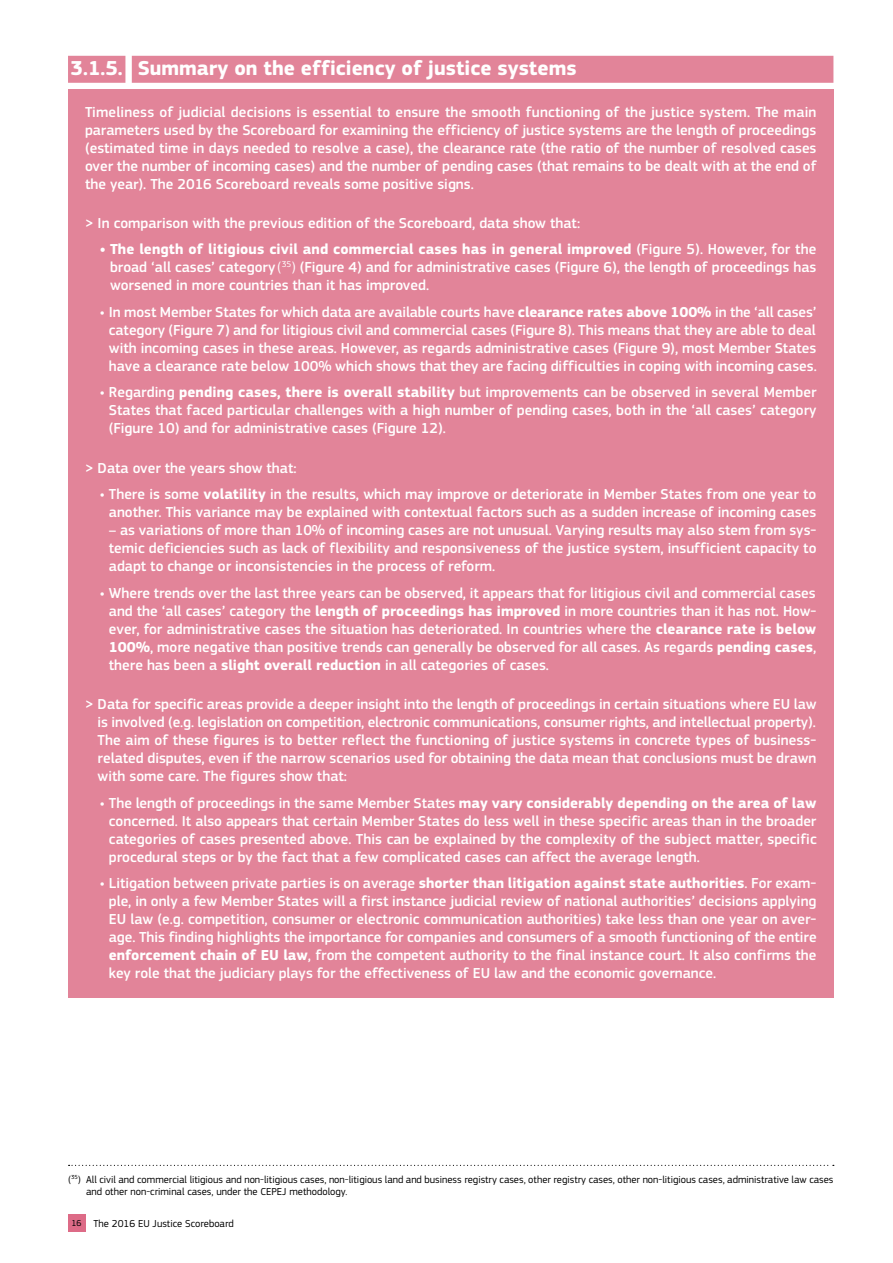
<style>
.page{position:relative;width:893px;height:1263px;background:#fff}
.page>*{position:absolute;margin:0;border:0;box-sizing:border-box;transform-origin:0 0}
.t1{font:700 21px "EC Square Sans Pro";color:#fff}
.t2{font:500 15px/18px "EC Square Sans Pro";color:#fff;text-align:justify}
.t3{font:10.5px/12px "EC Square Sans Pro";color:#000}
.s1{font-weight:700}
.s2{font-weight:400}
.s3{font-size:9px}
</style>
<div class="page">
<div style="left:68px;top:1214px;width:17px;height:17px;background:#dd6b87"></div>
<div style="left:68px;top:89px;width:765px;height:908px;background:#e28499"></div>
<svg style="left:69px;top:1165px;width:765px;height:1px"></svg>
<div style="left:68px;top:56px;width:57px;height:27px;background:#e28499"></div>
<div style="left:132px;top:56px;width:701px;height:27px;background:#e28499"></div>
<h1 class="t1" style="left:71px;top:56px;width:507px">3.1.5. Summary on the efficiency of justice systems</h1>
<p class="t2" style="left:85px;top:103px;width:733px">Timeliness of judicial decisions is essential to ensure the smooth functioning of the justice system. The main parameters used by the Scoreboard for examining the efficiency of justice systems are the length of proceedings (estimated time in days needed to resolve a case), the clearance rate (the ratio of the number of resolved cases over the number of incoming cases) and the number of pending cases (that remains to be dealt with at the end of the year). The 2016 Scoreboard reveals some positive signs.</p>
<p class="t2" style="left:85px;top:214px;width:497px">&gt; In comparison with the previous edition of the Scoreboard, data show that:</p>
<p class="t2" style="left:110px;top:241px;width:708px;text-indent:-10px"><span class="s1">• The length of litigious civil and commercial cases has in general improved</span> (Figure 5). However, for the broad ‘all cases’ category <span class="s2">(</span><sup>35</sup><span class="s2">)</span> (Figure 4) and for administrative cases (Figure 6), the length of proceedings has worsened in more countries than it has improved.</p>
<p class="t2" style="left:100px;top:303px;width:718px;text-align:center">• In most Member States for which data are available courts have <span class="s1">clearance rates above 100%</span> in the ‘all cases’ category (Figure 7) and for litigious civil and commercial cases (Figure 8). This means that they are able to deal with incoming cases in these areas. However, as regards administrative cases (Figure 9), most Member States have a clearance rate below 100% which shows that they are facing difficulties in coping with incoming cases.</p>
<p class="t2" style="left:109px;top:384px;width:709px;text-indent:-9px">• Regarding <span class="s1">pending cases, there is overall stability</span> but improvements can be observed in several Member States that faced particular challenges with a high number of pending cases, both in the ‘all cases’ category (Figure 10) and for administrative cases (Figure 12).</p>
<p class="t2" style="left:85px;top:459px;width:213px">&gt; Data over the years show that:</p>
<p class="t2" style="left:100px;top:486px;width:718px;text-align:center">• There is some <span class="s1">volatility</span> in the results, which may improve or deteriorate in Member States from one year to another. This variance may be explained with contextual factors such as a sudden increase of incoming cases</p>
<p class="t2" style="left:109px;top:522px;width:709px">– as variations of more than 10% of incoming cases are not unusual. Varying results may also stem from sys&shy;temic deficiencies such as lack of flexibility and responsiveness of the justice system, insufficient capacity to adapt to change or inconsistencies in the process of reform.</p>
<p class="t2" style="left:109px;top:584px;width:709px;text-indent:-9px">• Where trends over the last three years can be observed, it appears that for litigious civil and commercial cases and the ‘all cases’ category the <span class="s1">length of proceedings has improved</span> in more countries than it has not. How&shy;ever, for administrative cases the situation has deteriorated. In countries where the <span class="s1">clearance rate is below 100%</span>, more negative than positive trends can generally be observed for all cases. As regards <span class="s1">pending cases</span>, there has been a <span class="s1">slight overall reduction</span> in all categories of cases.</p>
<p class="t2" style="left:98px;top:695px;width:720px;text-indent:-13px">&gt; Data for specific areas provide a deeper insight into the length of proceedings in certain situations where EU law is involved (e.g. legislation on competition, electronic communications, consumer rights, and intellectual property).<br>The aim of these figures is to better reflect the functioning of justice systems in concrete types of business&shy;related disputes, even if the narrow scenarios used for obtaining the data mean that conclusions must be drawn with some care. The figures show that:</p>
<p class="t2" style="left:109px;top:794px;width:709px;text-indent:-9px">• The length of proceedings in the same Member States <span class="s1">may vary considerably depending on the area of law </span>concerned. It also appears that certain Member States do less well in these specific areas than in the broader categories of cases presented above. This can be explained by the complexity of the subject matter, specific procedural steps or by the fact that a few complicated cases can affect the average length.</p>
<p class="t2" style="left:109px;top:874px;width:709px;text-indent:-9px">• Litigation between private parties is on average <span class="s1">shorter than litigation against state authorities</span>. For exam&shy;ple, in only a few Member States will a first instance judicial review of national authorities’ decisions applying EU law (e.g. competition, consumer or electronic communication authorities) take less than one year on aver&shy;age. This finding highlights the importance for companies and consumers of a smooth functioning of the entire <span class="s1">enforcement chain of EU law</span>, from the competent authority to the final instance court. It also confirms the key role that the judiciary plays for the effectiveness of EU law and the economic governance.</p>
<p class="t3" style="left:86px;top:1173px;width:749px;text-indent:-18px">(<sup>35</sup>) All civil and commercial litigious and non-litigious cases, non-litigious land and business registry cases, other registry cases, other non-litigious cases, administrative law cases and other non-criminal cases, under the CEPEJ methodology.</p>
<p class="t3" style="left:72px;top:1217px;width:164px"><span class="s3">16</span> The 2016 EU Justice Scoreboard</p>
</div>
